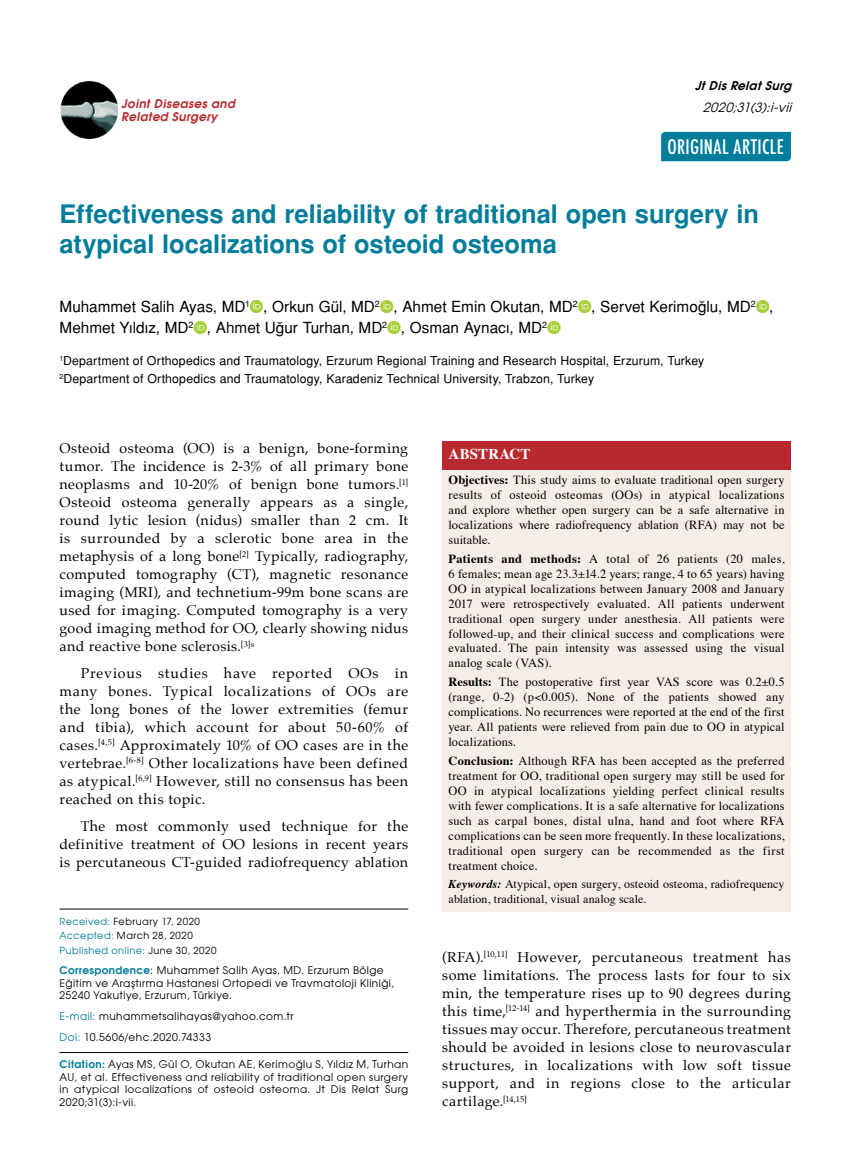
<style>
.page{position:relative;width:859px;height:1170px;background:#fff}
.page>*{position:absolute;margin:0;border:0;box-sizing:border-box;transform-origin:0 0}
.t1{font:700 25.5px/30.6px "Helvetica Tr";letter-spacing:-.005em;color:#007d9a}
.t2{font:500 condensed 19.5px "Futura";letter-spacing:.02em;color:#fff}
.t3{font:15.3px/21.3px "Helvetica Normal Tr";color:#000}
.t4{font:700 15px "Times";letter-spacing:.01em;color:#fff}
.t5{font:14.25px/18px "Palatino";letter-spacing:.03em;color:#000;text-align:justify}
.t6{font:italic 12.75px "Avant Garde Tr";color:#000}
.t7{font:12.45px/14.9px "Times";letter-spacing:.015em;color:#000;text-align:justify}
.t8{font:12.3px/18.3px "Helvetica Normal Tr";letter-spacing:.01em;color:#000}
.t9{font:12px/14.4px "Times";letter-spacing:.005em;color:#000}
.t10{font:12px/13.5px "Avant Garde Bold Italic Tr";letter-spacing:.03em;color:#b8292f}
.t11{font:italic 12px "Avant Garde Bold Tr";color:#000}
.t12{font:10.5px/12.3px "Avant Garde Tr";letter-spacing:.045em;color:#000}
.t13{font:10.5px/12.6px "Avant Garde";letter-spacing:.045em;color:#000;text-align:justify}
.t14{font:9.75px/14.4px "Avant Garde Tr";letter-spacing:.045em;color:#000}
.s1{color:#007d9a}
.s2{font-family:"Avant Garde Bold Tr";color:#007d9a}
.s3{font-family:"Avant Garde Tr"}
.s4{font-weight:700}
.s5{font-weight:700;font-style:italic}
</style>
<div class="page">
<div style="left:661px;top:132px;width:130px;height:29px;background:#007d9a"></div>
<img style="left:60px;top:81px;width:59px;height:58px">
<hr style="left:60px;top:1052px;width:348px;height:1px;background:#000">
<hr style="left:60px;top:908px;width:348px;height:1px;background:#000">
<div style="left:442px;top:468px;width:349px;height:443px;background:#f7ede8"></div>
<div style="left:442px;top:441px;width:349px;height:29px;background:#b8292f"></div>
<p class="t10" style="left:121px;top:96px;width:115px">Joint Diseases and<br>Related Surgery</p>
<p class="t11" style="left:695px;top:77px;width:102px">JtDisRelatSurg</p>
<p class="t6" style="left:703px;top:99px;width:94px">2020;31(3):i-vii</p>
<h2 class="t2" style="left:667px;top:135px;width:118px">ORIGINAL ARTICLE</h2>
<h1 class="t1" style="left:60px;top:198px;width:701px">Effectiveness and reliability of traditional open surgery in atypical localizations of osteoid osteoma</h1>
<p class="t3" style="left:60px;top:296px;width:715px">Muhammet Salih Ayas, MD<sup>1</sup> , Orkun Gül, MD<sup>2</sup> , Ahmet Emin Okutan, MD<sup>2</sup> , Servet Kerimoğlu, MD<sup>2</sup> ,<br>Mehmet Yıldız, MD<sup>2</sup> , Ahmet Uğur Turhan, MD<sup>2</sup> , Osman Aynacı, MD<sup>2</sup></p>
<p class="t8" style="left:60px;top:351px;width:646px"><sup>1</sup>Department of Orthopedics and Traumatology, Erzurum Regional Training and Research Hospital, Erzurum, Turkey<br><sup>2</sup>Department of Orthopedics and Traumatology, Karadeniz Technical University, Trabzon, Turkey</p>
<p class="t5" style="left:60px;top:439px;width:350px">Osteoid osteoma (OO) is a benign, bone-forming tumor. The incidence is 2-3% of all primary bone neoplasms and 10-20% of benign bone tumors.<sup>[1] </sup>Osteoid osteoma generally appears as a single, round lytic lesion (nidus) smaller than 2 cm. It is surrounded by a sclerotic bone area in the metaphysis of a long bone<sup>[2]</sup> Typically, radiography, computed tomography (CT), magnetic resonance imaging (MRI), and technetium-99m bone scans are used for imaging. Computed tomography is a very good imaging method for OO, clearly showing nidus and reactive bone sclerosis.<sup>[3]s</sup></p>
<p class="t5" style="left:60px;top:664px;width:350px;text-indent:21px">Previous studies have reported OOs in many bones. Typical localizations of OOs are the long bones of the lower extremities (femur and tibia), which account for about 50-60% of cases.<sup>[4,5]</sup> Approximately 10% of OO cases are in the vertebrae.<sup>[6-8]</sup> Other localizations have been defined as atypical.<sup>[6,9]</sup> However, still no consensus has been reached on this topic.</p>
<p class="t5" style="left:60px;top:816px;width:350px;text-indent:21px">The most commonly used technique for the definitive treatment of OO lesions in recent years is percutaneous CT-guided radiofrequency ablation</p>
<p class="t14" style="left:60px;top:913px;width:158px"><span class="s1">Received:</span> February 17, 2020<br><span class="s1">Accepted:</span> March 28, 2020<br><span class="s1">Published online:</span> June 30, 2020</p>
<p class="t12" style="left:60px;top:964px;width:336px"><span class="s2">Correspondence</span>: Muhammet Salih Ayas, MD. Erzurum Bölge<br>Eğitim ve Araştırma Hastanesi Ortopedi ve Travmatoloji Kliniği,<br>25240 Yakutiye, Erzurum, Türkiye.</p>
<p class="t12" style="left:60px;top:1005px;width:236px;line-height:20.9px"><span class="s1">E-mail:</span> muhammetsalihayas@yahoo.com.tr<br><span class="s1">Doi:</span> 10.5606/ehc.2020.74333</p>
<p class="t13" style="left:60px;top:1057px;width:350px"><span class="s2">Citation:</span> Ayas MS, Gül O, Okutan AE, Kerimoğlu S, Yıldız M, Turhan AU, et al. Effectiveness and reliability of traditional open surgery in atypical localizations of osteoid osteoma<span class="s3">. Jt Dis Relat Surg</span></p>
<p class="t12" style="left:60px;top:1095px;width:79px">2020;31(3):i-vii.</p>
<p class="t4" style="left:449px;top:440px;width:83px">ABSTRACT</p>
<p class="t7" style="left:449px;top:471px;width:337px"><span class="s4">Objectives:</span> This study aims to evaluate traditional open surgery results of osteoid osteomas (OOs) in atypical localizations and explore whether open surgery can be a safe alternative in localizations where radiofrequency ablation (RFA) may not be suitable.</p>
<p class="t7" style="left:449px;top:550px;width:337px"><span class="s4">Patients and methods:</span> A total of 26 patients (20 males, 6 females; mean age 23.3±14.2 years; range, 4 to 65 years) having OO in atypical localizations between January 2008 and January 2017 were retrospectively evaluated. All patients underwent traditional open surgery under anesthesia. All patients were followed-up, and their clinical success and complications were evaluated. The pain intensity was assessed using the visual analog scale (VAS).</p>
<p class="t7" style="left:449px;top:673px;width:337px"><span class="s4">Results:</span> The postoperative first year VAS score was 0.2±0.5 (range, 0-2) (p&lt;0.005). None of the patients showed any complications. No recurrences were reported at the end of the first year. All patients were relieved from pain due to OO in atypical localizations.</p>
<p class="t7" style="left:449px;top:752px;width:337px"><span class="s4">Conclusion:</span> Although RFA has been accepted as the preferred treatment for OO, traditional open surgery may still be used for OO in atypical localizations yielding perfect clinical results with fewer complications. It is a safe alternative for localizations such as carpal bones, distal ulna, hand and foot where RFA complications can be seen more frequently. In these localizations, traditional open surgery can be recommended as the first treatment choice.</p>
<p class="t9" style="left:449px;top:876px;width:337px"><span class="s5">Keywords:</span> Atypical, open surgery, osteoid osteoma, radiofrequency ablation, traditional, visual analog scale.</p>
<p class="t5" style="left:442px;top:948px;width:350px">(RFA).<sup>[10,11]</sup> However, percutaneous treatment has some limitations. The process lasts for four to six min, the temperature rises up to 90 degrees during this time,<sup>[12-14]</sup> and hyperthermia in the surrounding tissues may occur. Therefore, percutaneous treatment should be avoided in lesions close to neurovascular structures, in localizations with low soft tissue support, and in regions close to the articular cartilage.<sup>[14,15]</sup></p>
</div>
